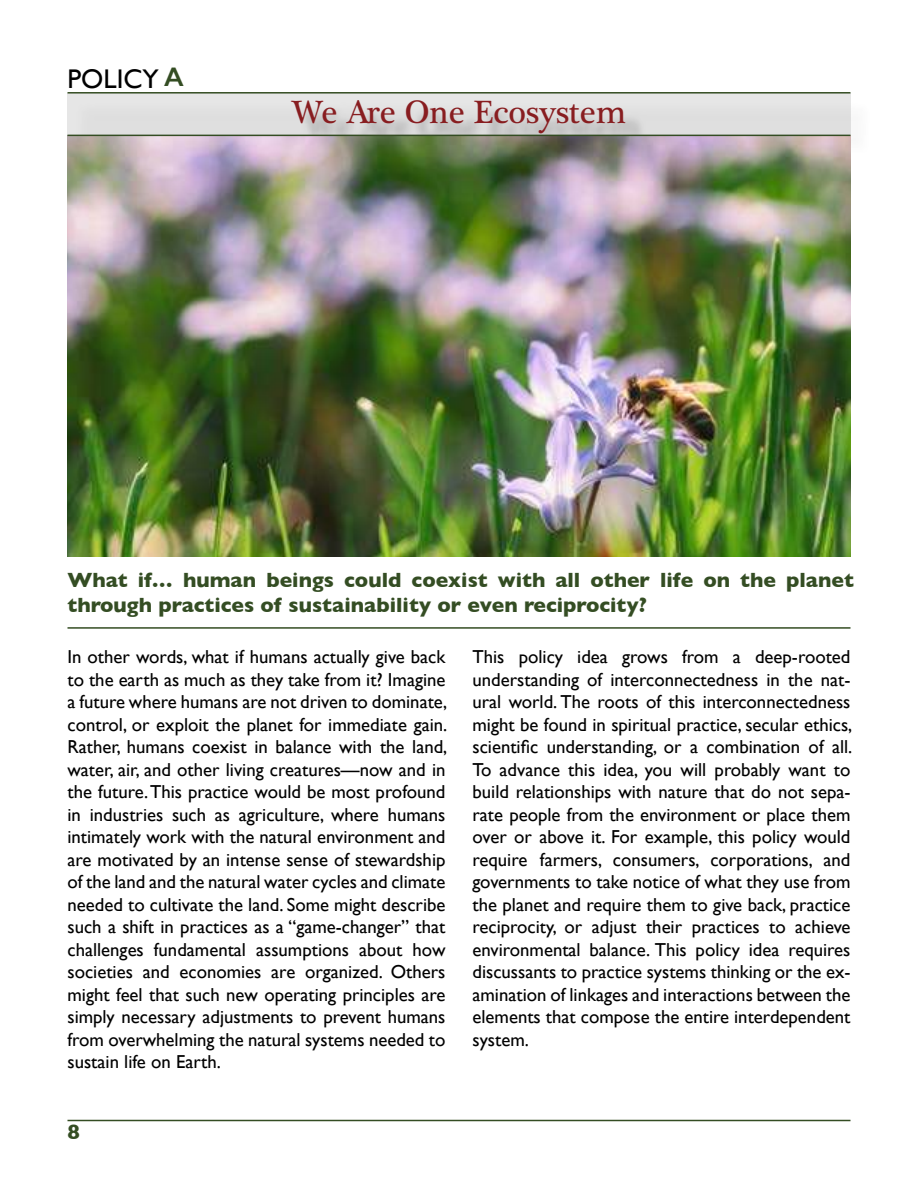
<style>
.page{position:relative;width:918px;height:1188px;background:#fff}
.page>*{position:absolute;margin:0;border:0;box-sizing:border-box;transform-origin:0 0}
.t1{font:33px "Plantagenet Cherokee";color:#881d20}
.t2{font:27px "Gill Sans";color:#000}
.t3{font:700 21px/25.2px "Gill Sans";color:#344d23}
.t4{font:18.75px/22.5px "Gill Sans";color:#000;text-align:justify}
.s1{font-weight:600;color:#344d23}
</style>
<div class="page">
<hr style="left:68px;top:1120px;width:783px;height:1px;background:#344d23">
<div style="left:74px;top:99px;width:798px;height:57px;background:#fbfbfb"></div>
<svg style="left:68px;top:94px;width:783px;height:41px;background:#dcdcdb"></svg>
<img style="left:68px;top:136px;width:782px;height:421px">
<hr style="left:68px;top:92px;width:783px;height:2px;background:#344d23">
<hr style="left:68px;top:135px;width:783px;height:1px;background:#344d23">
<hr style="left:68px;top:627px;width:783px;height:2px;background:#344d23">
<h2 class="t2" style="left:68px;top:67px;width:118px">POLICY <span class="s1">A</span></h2>
<h1 class="t1" style="left:292px;top:100px;width:336px">We Are One Ecosystem</h1>
<p class="t3" style="left:68px;top:569px;width:788px">What if… human beings could coexist with all other life on the planet through practices of sustainability or even reciprocity?</p>
<p class="t4" style="left:68px;top:647px;width:381px">In other words, what if humans actually give back to the earth as much as they take from it? Imagine a future where humans are not driven to dominate, control, or exploit the planet for immediate gain.<br>Rather, humans coexist in balance with the land, water, air, and other living creatures—now and in the future. This practice would be most profound in industries such as agriculture, where humans intimately work with the natural environment and are motivated by an intense sense of stewardship of the land and the natural water cycles and climate needed to cultivate the land. Some might describe such a shift in practices as a “game-changer” that challenges fundamental assumptions about how societies and economies are organized. Others might feel that such new operating principles are simply necessary adjustments to prevent humans from overwhelming the natural systems needed to sustain life on Earth.</p>
<p class="t4" style="left:472px;top:647px;width:381px">This policy idea grows from a deep-rooted understanding of interconnectedness in the nat&shy;ural world. The roots of this interconnectedness might be found in spiritual practice, secular ethics, scientiic understanding, or a combination of all.<br>To advance this idea, you will probably want to build relationships with nature that do not sepa&shy;rate people from the environment or place them over or above it. For example, this policy would require farmers, consumers, corporations, and governments to take notice of what they use from the planet and require them to give back, practice reciprocity, or adjust their practices to achieve environmental balance. This policy idea requires discussants to practice systems thinking or the ex&shy;amination of linkages and interactions between the elements that compose the entire interdependent system.</p>
<p class="t3" style="left:68px;top:1121px;width:14px">8</p>
</div>
